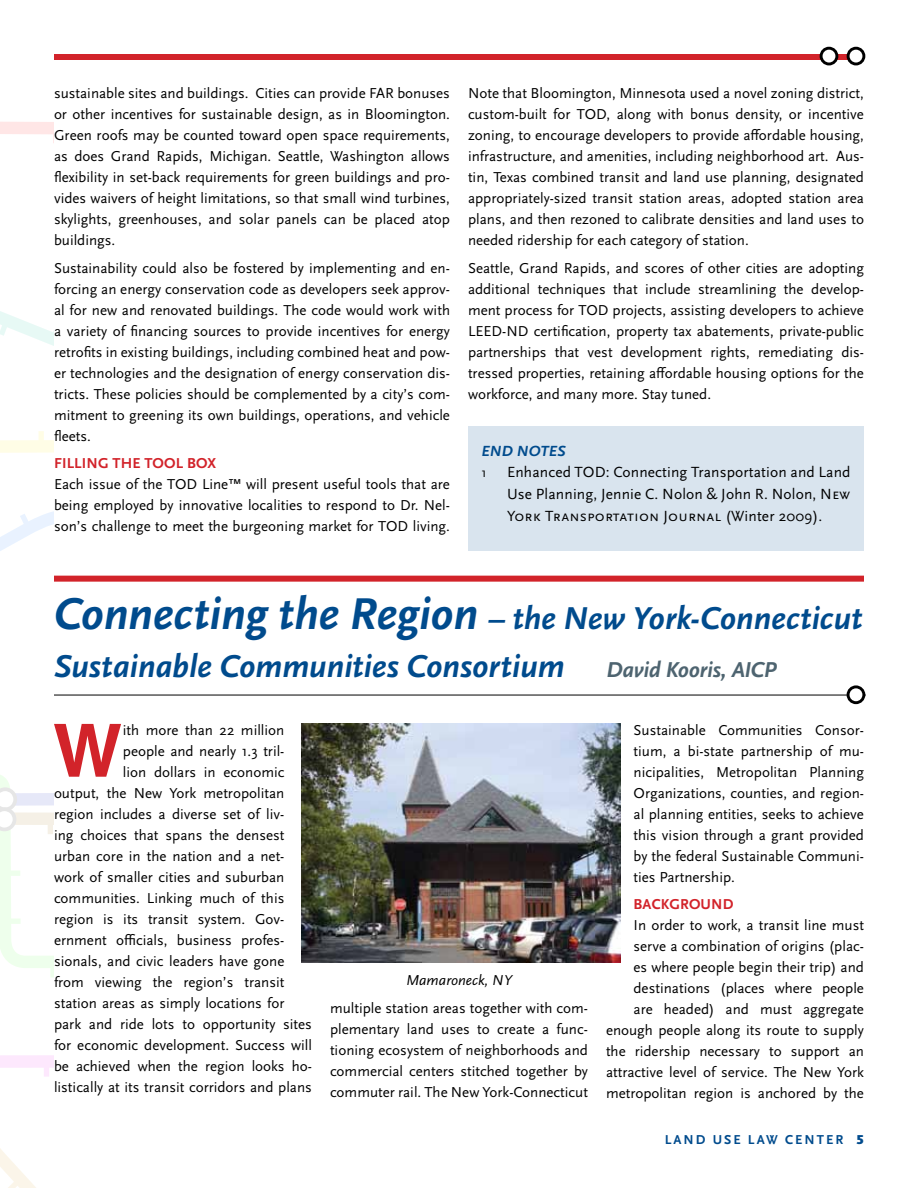
<style>
.page{position:relative;width:918px;height:1188px;background:#fff}
.page>*{position:absolute;margin:0;border:0;box-sizing:border-box;transform-origin:0 0}
.t1{font:700 73.35px "Helvetica";color:#d2232a}
.t2{font:italic 700 33px/48px "Scala Sans OT";letter-spacing:-.005em;color:#004b8d}
.t3{font:15.3px/21.8px "Scala Sans OT";letter-spacing:.01em;color:#000;text-align:justify}
.t4{font:italic 700 15.3px "Scala Sans OT";letter-spacing:.01em;color:#004b8d}
.t5{font:15px/21px "Scala Sans OT";color:#000;text-align:justify}
.t6{font:700 15px "Scala Sans OT";letter-spacing:.01em;color:#d2232a}
.t7{font:italic 15px "Scala Sans OT";color:#000}
.t8{font:700 13.5px "Scala Sans OT";letter-spacing:.15em;color:#004b8d}
.t9{font:13.5px "Scala Sans OT";color:#000}
.s1{font-size:46.5px}
.s2{font-size:22.5px;color:#4e6470}
.s3{font-weight:900}
</style>
<div class="page">
<svg style="left:0;top:122px;width:54px;height:1066px"></svg>
<div style="left:468px;top:427px;width:396px;height:124px;background:#d9e4ee"></div>
<div style="left:54px;top:54px;width:810px;height:6px;background:#d2232a"></div>
<hr style="left:54px;top:695px;width:812px;height:1px;background:#000">
<div style="left:54px;top:576px;width:810px;height:6px;background:#d2232a"></div>
<svg style="left:841px;top:685px;width:25px;height:20px"></svg>
<img style="left:301px;top:723px;width:319px;height:239px">
<svg style="left:819px;top:46px;width:47px;height:20px"></svg>
<p class="t5" style="left:54px;top:83px;width:398px">sustainable sites and buildings. Cities can provide FAR bonuses or other incentives for sustainable design, as in Bloomington.<br>Green roofs may be counted toward open space requirements, as does Grand Rapids, Michigan. Seattle, Washington allows flexibility in set-back requirements for green buildings and pro&shy;vides waivers of height limitations, so that small wind turbines, skylights, greenhouses, and solar panels can be placed atop buildings.</p>
<p class="t5" style="left:54px;top:257px;width:398px">Sustainability could also be fostered by implementing and en&shy;forcing an energy conservation code as developers seek approv&shy;al for new and renovated buildings. The code would work with a variety of financing sources to provide incentives for energy retrofits in existing buildings, including combined heat and pow&shy;er technologies and the designation of energy conservation dis&shy;tricts. These policies should be complemented by a city’s com&shy;mitment to greening its own buildings, operations, and vehicle fleets.</p>
<p class="t6" style="left:54px;top:455px;width:164px">FILLING THE TOOL BOX</p>
<p class="t5" style="left:54px;top:474px;width:397px">Each issue of the TOD Line™ will present useful tools that are being employed by innovative localities to respond to Dr. Nel&shy;son’s challenge to meet the burgeoning market for TOD living.</p>
<p class="t5" style="left:468px;top:83px;width:398px">Note that Bloomington, Minnesota used a novel zoning district, custom-built for TOD, along with bonus density, or incentive zoning, to encourage developers to provide affordable housing, infrastructure, and amenities, including neighborhood art. Aus&shy;tin, Texas combined transit and land use planning, designated appropriately-sized transit station areas, adopted station area plans, and then rezoned to calibrate densities and land uses to needed ridership for each category of station.</p>
<p class="t5" style="left:468px;top:257px;width:398px">Seattle, Grand Rapids, and scores of other cities are adopting additional techniques that include streamlining the develop&shy;ment process for TOD projects, assisting developers to achieve LEED-ND certification, property tax abatements, private-public partnerships that vest development rights, remediating dis&shy;tressed properties, retaining affordable housing options for the workforce, and many more. Stay tuned.</p>
<p class="t4" style="left:482px;top:442px;width:86px">END NOTES</p>
<p class="t9" style="left:482px;top:466px;width:7px">1</p>
<p class="t3" style="left:507px;top:462px;width:345px">Enhanced TOD: Connecting Transportation and Land Use Planning, Jennie C. Nolon &amp; John R. Nolon, New York Transportation Journal (Winter 2009).</p>
<h2 class="t2" style="left:54px;top:594px;width:810px"><span class="s1">Connecting the Region</span> – the New York-Connecticut<br>Sustainable Communities Consortium <span class="s2">David Kooris, AICP</span></h2>
<h1 class="t1" style="left:53px;top:692px;width:69px">W</h1>
<p class="t5" style="left:123px;top:720px;width:163px">ith more than 22 million</p>
<p class="t5" style="left:123px;top:741px;width:163px">people and nearly 1.3 tril-</p>
<p class="t5" style="left:123px;top:762px;width:163px">lion dollars in economic</p>
<p class="t5" style="left:54px;top:783px;width:232px">output, the New York metropolitan</p>
<p class="t5" style="left:54px;top:804px;width:232px">region includes a diverse set of liv-</p>
<p class="t5" style="left:54px;top:825px;width:232px">ing choices that spans the densest</p>
<p class="t5" style="left:54px;top:846px;width:232px">urban core in the nation and a net-</p>
<p class="t5" style="left:54px;top:867px;width:232px">work of smaller cities and suburban</p>
<p class="t5" style="left:54px;top:888px;width:232px">communities. Linking much of this</p>
<p class="t5" style="left:54px;top:909px;width:232px">region is its transit system. Gov-</p>
<p class="t5" style="left:54px;top:930px;width:232px">ernment officials, business profes-</p>
<p class="t5" style="left:54px;top:951px;width:232px">sionals, and civic leaders have gone</p>
<p class="t5" style="left:54px;top:972px;width:232px">from viewing the region’s transit</p>
<p class="t5" style="left:54px;top:993px;width:232px">station areas as simply locations for</p>
<p class="t5" style="left:54px;top:1014px;width:259px">park and ride lots to opportunity sites</p>
<p class="t5" style="left:54px;top:1035px;width:260px">for economic development. Success will</p>
<p class="t5" style="left:54px;top:1056px;width:259px">be achieved when the region looks ho-</p>
<p class="t5" style="left:54px;top:1077px;width:259px">listically at its transit corridors and plans</p>
<p class="t7" style="left:406px;top:972px;width:107px">Mamaroneck, NY</p>
<p class="t5" style="left:330px;top:998px;width:260px">multiple station areas together with com&shy;plementary land uses to create a func&shy;tioning ecosystem of neighborhoods and commercial centers stitched together by commuter rail. The New York-Connecticut</p>
<p class="t5" style="left:634px;top:720px;width:232px">Sustainable Communities Consor&shy;tium, a bi-state partnership of mu&shy;nicipalities, Metropolitan Planning Organizations, counties, and region&shy;al planning entities, seeks to achieve this vision through a grant provided by the federal Sustainable Communi&shy;ties Partnership.</p>
<p class="t6" style="left:634px;top:896px;width:99px">BACKGROUND</p>
<p class="t5" style="left:606px;top:915px;width:260px;text-align:right">In order to work, a transit line must serve a combination of origins (plac-<br>es where people begin their trip) and destinations (places where people<br>are headed) and must aggregate enough people along its route to supply the ridership necessary to support an attractive level of service. The New York metropolitan region is anchored by the</p>
<p class="t8" style="left:665px;top:1132px;width:201px">LAND USE LAW CENTER <span class="s3">5</span></p>
</div>
